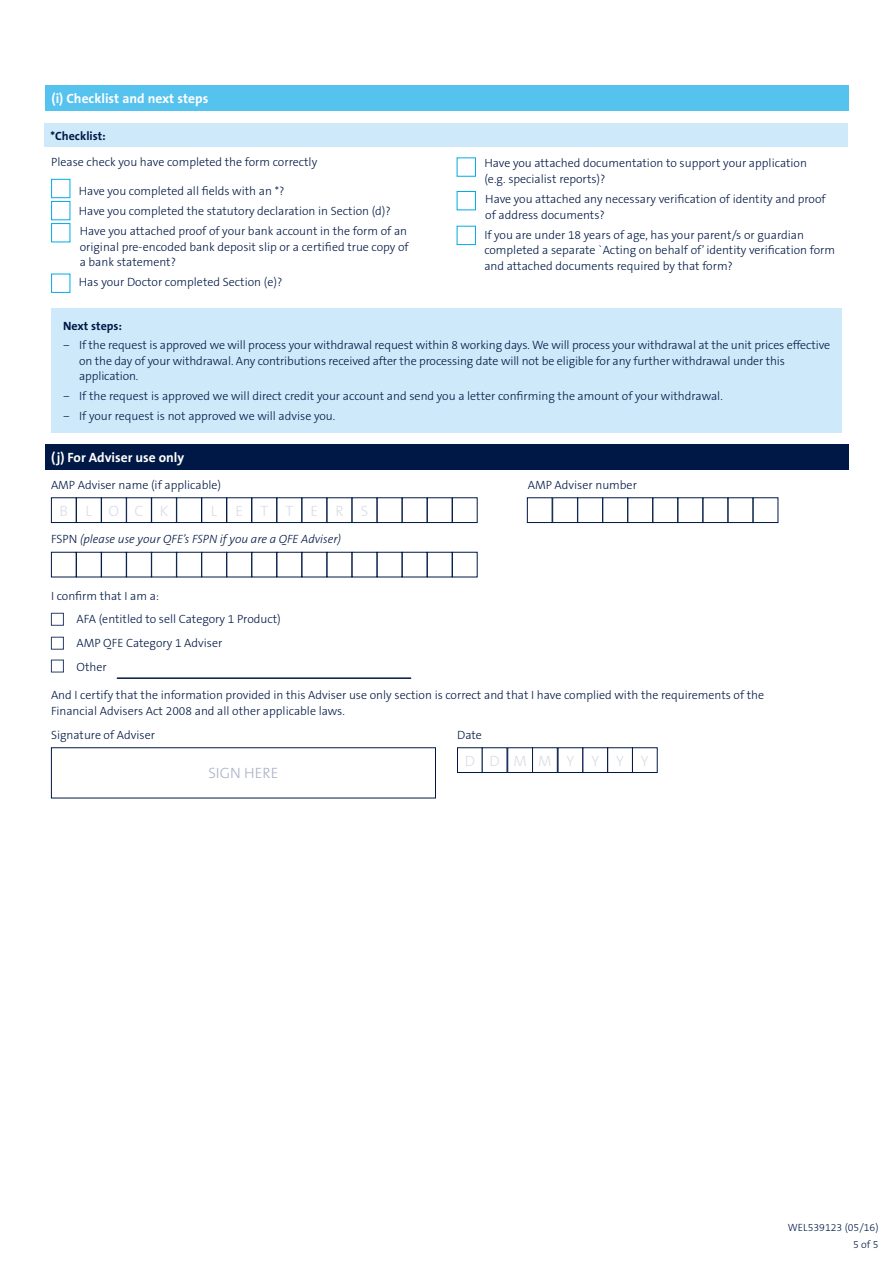
<style>
.page{position:relative;width:893px;height:1263px;background:#fff}
.page>*{position:absolute;margin:0;border:0;box-sizing:border-box;transform-origin:0 0}
.t1{font:300 15px "The Sans B3";color:#d9dce6}
.Form_Box_Letters{font:300 15px "The Sans B3";color:#aaafc5}
.Form_Section__Headin{font:700 13.5px "The Sans B7";color:#fff}
.Form_Body_Text{font:300 12px/15.8px "The Sans B3";color:#001845}
.t2{font:italic 300 12px "The Sans B3";color:#001845}
.Form_Section_Sub_Hea{font:700 12px "The Sans B7";color:#001845}
.Form_Body_Text-2{font:700 12px "The Sans B7";color:#001845}
.Form_Body_Text-3{font:300 10.5px "The Sans B3";color:#001845}
.s1{font-style:normal}
</style>
<div class="page">
<div style="left:45px;top:444px;width:803px;height:26px;background:#001845"></div>
<div style="left:51px;top:497px;width:26px;height:26px;border:1px solid #001845"></div>
<div style="left:76px;top:497px;width:26px;height:26px;border:1px solid #001845"></div>
<div style="left:101px;top:497px;width:26px;height:26px;border:1px solid #001845"></div>
<div style="left:126px;top:497px;width:26px;height:26px;border:1px solid #001845"></div>
<div style="left:151px;top:497px;width:26px;height:26px;border:1px solid #001845"></div>
<div style="left:176px;top:497px;width:26px;height:26px;background:#fff;border:1px solid #001845"></div>
<div style="left:201px;top:497px;width:26px;height:26px;border:1px solid #001845"></div>
<div style="left:226px;top:497px;width:26px;height:26px;border:1px solid #001845"></div>
<div style="left:252px;top:497px;width:25px;height:26px;border:1px solid #001845"></div>
<div style="left:277px;top:497px;width:25px;height:26px;border:1px solid #001845"></div>
<div style="left:302px;top:497px;width:25px;height:26px;border:1px solid #001845"></div>
<div style="left:327px;top:497px;width:25px;height:26px;border:1px solid #001845"></div>
<div style="left:352px;top:497px;width:25px;height:26px;border:1px solid #001845"></div>
<div style="left:377px;top:497px;width:25px;height:26px;background:#fff;border:1px solid #001845"></div>
<div style="left:402px;top:497px;width:25px;height:26px;background:#fff;border:1px solid #001845"></div>
<div style="left:427px;top:497px;width:25px;height:26px;background:#fff;border:1px solid #001845"></div>
<div style="left:452px;top:497px;width:26px;height:26px;background:#fff;border:1px solid #001845"></div>
<div style="left:527px;top:497px;width:25px;height:26px;background:#fff;border:1px solid #001845"></div>
<div style="left:552px;top:497px;width:26px;height:26px;background:#fff;border:1px solid #001845"></div>
<div style="left:577px;top:497px;width:26px;height:26px;background:#fff;border:1px solid #001845"></div>
<div style="left:602px;top:497px;width:26px;height:26px;background:#fff;border:1px solid #001845"></div>
<div style="left:627px;top:497px;width:26px;height:26px;background:#fff;border:1px solid #001845"></div>
<div style="left:653px;top:497px;width:25px;height:26px;background:#fff;border:1px solid #001845"></div>
<div style="left:678px;top:497px;width:25px;height:26px;border:1px solid #001845"></div>
<div style="left:703px;top:497px;width:25px;height:26px;background:#fff;border:1px solid #001845"></div>
<div style="left:728px;top:497px;width:25px;height:26px;background:#fff;border:1px solid #001845"></div>
<div style="left:51px;top:552px;width:26px;height:25px;background:#fff;border:1px solid #001845"></div>
<div style="left:76px;top:552px;width:26px;height:25px;border:1px solid #001845"></div>
<div style="left:101px;top:552px;width:26px;height:25px;background:#fff;border:1px solid #001845"></div>
<div style="left:126px;top:552px;width:26px;height:25px;background:#fff;border:1px solid #001845"></div>
<div style="left:151px;top:552px;width:26px;height:25px;background:#fff;border:1px solid #001845"></div>
<div style="left:176px;top:552px;width:26px;height:25px;background:#fff;border:1px solid #001845"></div>
<div style="left:201px;top:552px;width:26px;height:25px;background:#fff;border:1px solid #001845"></div>
<div style="left:226px;top:552px;width:26px;height:25px;background:#fff;border:1px solid #001845"></div>
<hr style="left:117px;top:677px;width:294px;height:2px;background:#001845">
<div style="left:51px;top:613px;width:13px;height:13px;background:#fff;border:1px solid #2b3f66"></div>
<div style="left:51px;top:637px;width:13px;height:12px;background:#fff;border:1px solid #2b3f66"></div>
<div style="left:51px;top:660px;width:13px;height:12px;background:#fff;border:1px solid #2b3f66"></div>
<div style="left:457px;top:747px;width:26px;height:26px;border:1px solid #001845"></div>
<div style="left:507px;top:747px;width:26px;height:26px;border:1px solid #001845"></div>
<div style="left:532px;top:747px;width:26px;height:26px;border:1px solid #001845"></div>
<div style="left:558px;top:747px;width:25px;height:26px;border:1px solid #001845"></div>
<div style="left:583px;top:747px;width:25px;height:26px;border:1px solid #001845"></div>
<div style="left:607px;top:747px;width:26px;height:26px;border:1px solid #001845"></div>
<div style="left:632px;top:747px;width:26px;height:26px;border:1px solid #001845"></div>
<div style="left:52px;top:308px;width:790px;height:125px;background:#cee9f9"></div>
<div style="left:45px;top:85px;width:804px;height:26px;background:#56c2ee"></div>
<div style="left:51px;top:179px;width:19px;height:19px;background:#fff;border:1px solid #00abe7"></div>
<div style="left:51px;top:201px;width:19px;height:19px;background:#fff;border:1px solid #00abe7"></div>
<div style="left:51px;top:223px;width:19px;height:19px;background:#fff;border:1px solid #00abe7"></div>
<div style="left:51px;top:274px;width:19px;height:19px;background:#fff;border:1px solid #00abe7"></div>
<div style="left:457px;top:191px;width:19px;height:19px;background:#fff;border:1px solid #00abe7"></div>
<div style="left:457px;top:226px;width:19px;height:19px;background:#fff;border:1px solid #00abe7"></div>
<div style="left:44px;top:123px;width:804px;height:24px;background:#cee9f9"></div>
<p class="Form_Section__Headin" style="left:52px;top:91px;width:158px">(i) Checklist and next steps</p>
<p class="Form_Section_Sub_Hea" style="left:51px;top:129px;width:57px">*Checklist:</p>
<p class="Form_Body_Text" style="left:51px;top:155px;width:268px">Please check you have completed the form correctly</p>
<p class="Form_Body_Text" style="left:79px;top:183px;width:207px">Have you completed all fields with an *?</p>
<p class="Form_Body_Text" style="left:79px;top:203px;width:313px">Have you completed the statutory declaration in Section (d)?</p>
<p class="Form_Body_Text" style="left:80px;top:223px;width:331px">Have you attached proof of your bank account in the form of an original pre-encoded bank deposit slip or a certified true copy of a bank statement?</p>
<p class="Form_Body_Text" style="left:79px;top:275px;width:205px">Has your Doctor completed Section (e)?</p>
<p class="Form_Body_Text" style="left:484px;top:155px;width:324px">Have you attached documentation to support your application (e.g. specialist reports)?</p>
<p class="Form_Body_Text" style="left:485px;top:191px;width:342px">Have you attached any necessary verification of identity and proof of address documents?</p>
<p class="Form_Body_Text" style="left:484px;top:227px;width:352px">If you are under 18 years of age, has your parent/s or guardian completed a separate `Acting on behalf of’ identity verification form and attached documents required by that form?</p>
<p class="Form_Body_Text-2" style="left:63px;top:319px;width:61px">Next steps:</p>
<p class="Form_Body_Text" style="left:79px;top:337px;width:752px;text-indent:-16px">− If the request is approved we will process your withdrawal request within 8 working days. We will process your withdrawal at the unit prices effective on the day of your withdrawal. Any contributions received after the processing date will not be eligible for any further withdrawal under this application.</p>
<p class="Form_Body_Text" style="left:63px;top:389px;width:661px">− If the request is approved we will direct credit your account and send you a letter confirming the amount of your withdrawal.</p>
<p class="Form_Body_Text" style="left:63px;top:409px;width:274px">− If your request is not approved we will advise you.</p>
<p class="Form_Section__Headin" style="left:51px;top:450px;width:135px">( j) For Adviser use only</p>
<p class="Form_Body_Text" style="left:51px;top:478px;width:172px">AMP Adviser name (if applicable)</p>
<p class="Form_Body_Text" style="left:528px;top:478px;width:111px">AMP Adviser number</p>
<p class="t1" style="left:60px;top:503px;width:10px">B</p>
<p class="t1" style="left:86px;top:503px;width:8px">L</p>
<p class="t1" style="left:109px;top:503px;width:12px">O</p>
<p class="t1" style="left:135px;top:503px;width:10px">C</p>
<p class="t1" style="left:160px;top:503px;width:10px">K</p>
<p class="t1" style="left:211px;top:503px;width:8px">L</p>
<p class="t1" style="left:235px;top:503px;width:9px">E</p>
<p class="t1" style="left:260px;top:503px;width:9px">T</p>
<p class="t1" style="left:285px;top:503px;width:9px">T</p>
<p class="t1" style="left:311px;top:503px;width:9px">E</p>
<p class="t1" style="left:335px;top:503px;width:10px">R</p>
<p class="t1" style="left:361px;top:503px;width:9px">S</p>
<p class="t2" style="left:51px;top:533px;width:292px"><span class="s1">FSPN</span> (please use your QFE’s FSPN if you are a QFE Adviser)</p>
<p class="Form_Body_Text" style="left:51px;top:588px;width:110px">I confirm that I am a:</p>
<p class="Form_Body_Text" style="left:77px;top:612px;width:206px">AFA (entitled to sell Category 1 Product)</p>
<p class="Form_Body_Text" style="left:77px;top:635px;width:147px">AMP QFE Category 1 Adviser</p>
<p class="Form_Body_Text" style="left:77px;top:659px;width:32px">Other</p>
<p class="Form_Body_Text" style="left:51px;top:687px;width:715px">And I certify that the information provided in this Adviser use only section is correct and that I have complied with the requirements of the<br>Financial Advisers Act 2008 and all other applicable laws.</p>
<p class="Form_Body_Text" style="left:51px;top:727px;width:106px">Signature of Adviser</p>
<p class="Form_Box_Letters" style="left:208px;top:765px;width:72px">SIGN HERE</p>
<p class="Form_Body_Text" style="left:457px;top:727px;width:26px">Date</p>
<p class="t1" style="left:465px;top:752px;width:12px">D</p>
<p class="t1" style="left:489px;top:752px;width:12px">D</p>
<p class="t1" style="left:513px;top:752px;width:15px">M</p>
<p class="t1" style="left:538px;top:752px;width:15px">M</p>
<p class="t1" style="left:566px;top:752px;width:9px">Y</p>
<p class="t1" style="left:591px;top:752px;width:9px">Y</p>
<p class="t1" style="left:616px;top:752px;width:9px">Y</p>
<p class="t1" style="left:641px;top:752px;width:9px">Y</p>
<p class="Form_Body_Text-3" style="left:788px;top:1222px;width:92px">WEL539123 (05/16)</p>
<p class="Form_Body_Text-3" style="left:853px;top:1239px;width:27px">5 of 5</p>
</div>
